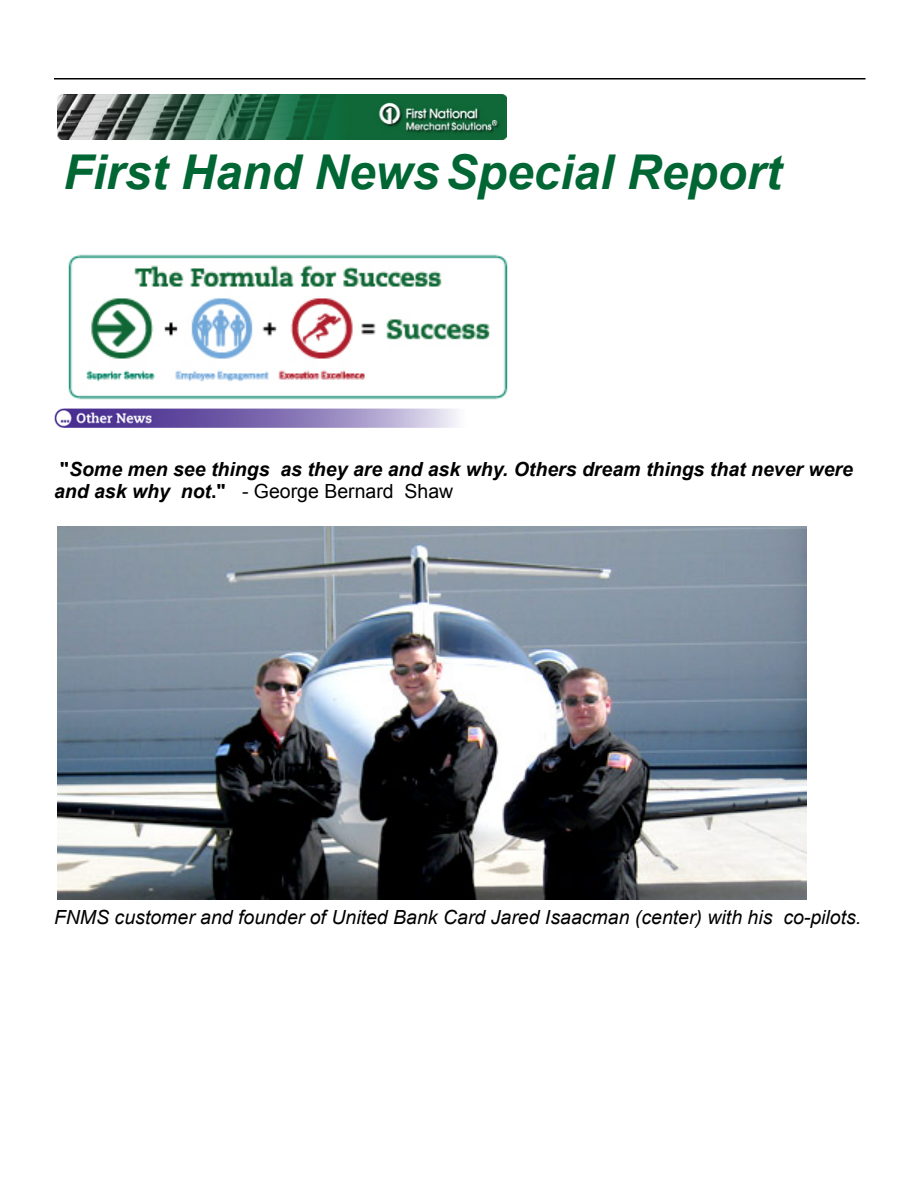
<style>
.page{position:relative;width:918px;height:1188px;background:#fff}
.page>*{position:absolute;margin:0;border:0;box-sizing:border-box;transform-origin:0 0}
.t1{font:italic 700 48px "Arial";color:#063}
.t2{font:italic 700 19.5px/22.5px "Arial";color:#000}
.t3{font:italic 19.5px "Arial";color:#000}
.s1{font-style:normal}
.s2{font-weight:400;font-style:normal}
</style>
<div class="page">
<hr style="left:54px;top:78px;width:812px;height:2px;background:#000">
<img style="left:57px;top:94px;width:450px;height:46px">
<img style="left:68px;top:254px;width:440px;height:146px">
<img style="left:54px;top:408px;width:404px;height:20px">
<img style="left:57px;top:526px;width:750px;height:374px">
<h1 class="t1" style="left:63px;top:141px;width:720px">First Hand NewsSpecial Report</h1>
<p class="t2" style="left:54px;top:458px;width:800px"><span class="s1">"</span>Some men see things as they are and ask why. Others dream things that never were and ask why not<span class="s1">."</span> <span class="s2">- George Bernard Shaw</span></p>
<p class="t3" style="left:54px;top:905px;width:809px">FNMS customer and founder of United Bank Card Jared Isaacman (center) with his co-pilots.</p>
</div>
